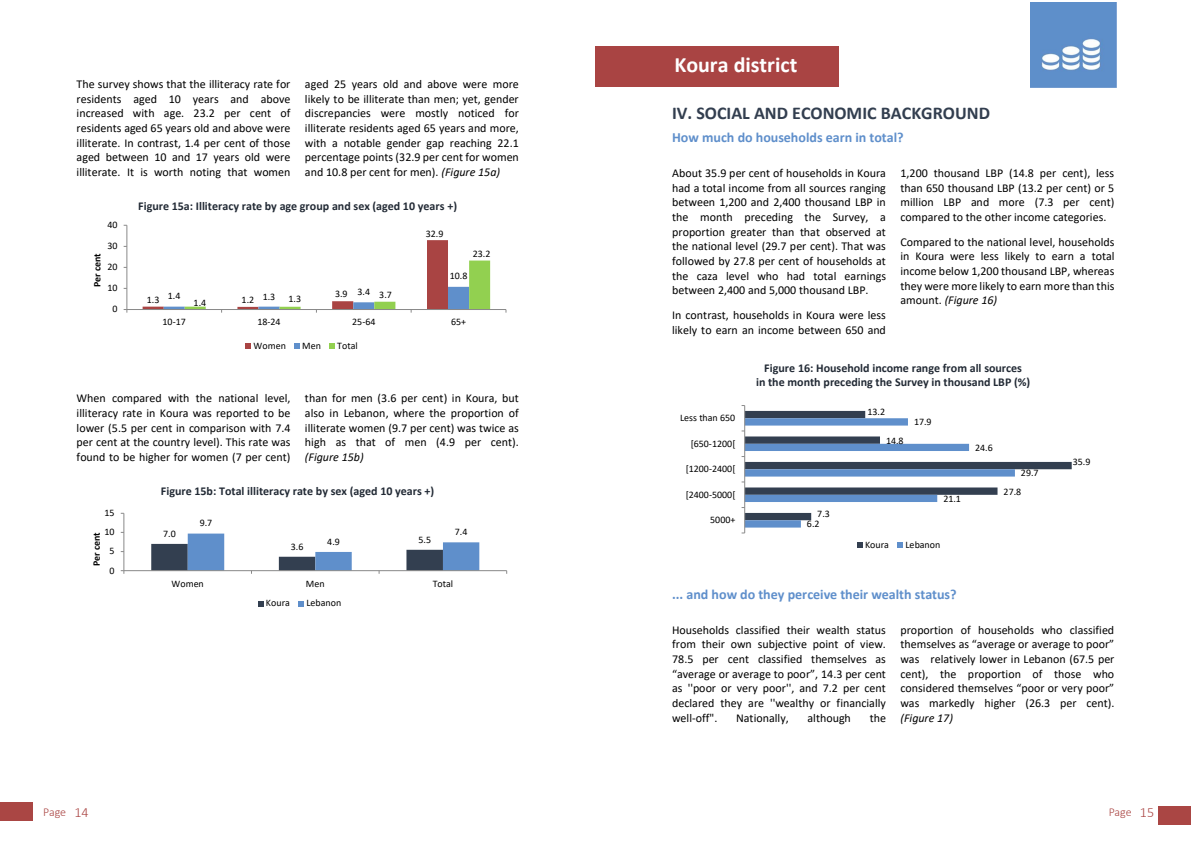
<style>
.page{position:relative;width:1191px;height:842px;background:#fff}
.page>*{position:absolute;margin:0;border:0;box-sizing:border-box;transform-origin:0 0}
.t1{font:700 22px "Calibri";color:#fff}
.t2{font:700 18px "Calibri";color:#323e4f}
.t3{font:700 14px "Calibri";color:#5f8fcb}
.t4{font:12px/14.6px "Calibri";color:#000;text-align:justify}
.t5{font:700 12px/14.5px "Calibri";color:#222a35;text-align:center}
.t6{font:italic 12px "Calibri";color:#000}
.t7{font:300 12px "Calibri";letter-spacing:-.005em;color:#aa4644}
.t8{font:10px "Calibri";color:#000}
.t9{font:700 10px "Calibri";color:#000}
.s1{font-style:italic}
.s2{font-size:14px}
</style>
<div class="page">
<div style="left:0;top:802px;width:33px;height:19px;background:#aa4644"></div>
<div style="left:1158px;top:806px;width:33px;height:19px;background:#aa4644"></div>
<hr style="left:124px;top:513px;width:1px;height:58px;background:#898989">
<hr style="left:124px;top:570px;width:383px;height:1px;background:#898989">
<svg style="left:121px;top:570px;width:4px;height:4px"></svg>
<svg style="left:151px;top:534px;width:328px;height:40px"></svg>
<svg style="left:258px;top:601px;width:5px;height:5px"></svg>
<svg style="left:298px;top:601px;width:6px;height:5px"></svg>
<hr style="left:127px;top:225px;width:1px;height:84px;background:#898989">
<hr style="left:127px;top:309px;width:379px;height:1px;background:#898989">
<svg style="left:143px;top:240px;width:347px;height:73px"></svg>
<svg style="left:246px;top:344px;width:5px;height:5px"></svg>
<svg style="left:294px;top:344px;width:6px;height:5px"></svg>
<svg style="left:329px;top:344px;width:6px;height:5px"></svg>
<div style="left:595px;top:46px;width:243px;height:41px;background:#a94443"></div>
<img style="left:1030px;top:2px;width:86px;height:85px">
<svg style="left:741px;top:405px;width:330px;height:129px"></svg>
<svg style="left:857px;top:542px;width:5px;height:6px"></svg>
<svg style="left:897px;top:542px;width:6px;height:6px"></svg>
<p class="t4" style="left:77px;top:76px;width:215px">The survey shows that the illiteracy rate for residents aged 10 years and above increased with age. 23.2 per cent of residents aged 65 years old and above were illiterate. In contrast, 1.4 per cent of those aged between 10 and 17 years old were illiterate. It is worth noting that women</p>
<p class="t4" style="left:305px;top:76px;width:215px">aged 25 years old and above were more likely to be illiterate than men; yet, gender discrepancies were mostly noticed for illiterate residents aged 65 years and more, with a notable gender gap reaching 22.1 percentage points (32.9 per cent for women and 10.8 per cent for men). <span class="s1">(Figure 15a)</span></p>
<p class="t5" style="left:138px;top:199px;width:320px">Figure 15a: Illiteracy rate by age group and sex (aged 10 years +)</p>
<p class="t8" style="left:107px;top:218px;width:12px">40</p>
<p class="t8" style="left:107px;top:239px;width:12px">30</p>
<p class="t9" style="left:90px;top:287px;width:36px;rotate:-90deg">Per cent</p>
<p class="t8" style="left:107px;top:260px;width:12px">20</p>
<p class="t8" style="left:107px;top:281px;width:12px">10</p>
<p class="t8" style="left:112px;top:302px;width:7px">0</p>
<p class="t8" style="left:426px;top:227px;width:19px">32.9</p>
<p class="t8" style="left:473px;top:247px;width:19px">23.2</p>
<p class="t8" style="left:450px;top:269px;width:19px">10.8</p>
<p class="t8" style="left:168px;top:289px;width:14px">1.4</p>
<p class="t8" style="left:263px;top:289px;width:14px">1.3</p>
<p class="t8" style="left:147px;top:292px;width:14px">1.3</p>
<p class="t8" style="left:242px;top:292px;width:14px">1.2</p>
<p class="t8" style="left:194px;top:295px;width:14px">1.4</p>
<p class="t8" style="left:288px;top:291px;width:14px">1.3</p>
<p class="t8" style="left:335px;top:287px;width:14px">3.9</p>
<p class="t8" style="left:357px;top:285px;width:14px">3.4</p>
<p class="t8" style="left:379px;top:287px;width:14px">3.7</p>
<p class="t8" style="left:162px;top:315px;width:25px">10-17</p>
<p class="t8" style="left:257px;top:315px;width:25px">18-24</p>
<p class="t8" style="left:352px;top:315px;width:25px">25-64</p>
<p class="t8" style="left:451px;top:315px;width:17px">65+</p>
<p class="t8" style="left:254px;top:339px;width:34px">Women</p>
<p class="t8" style="left:302px;top:339px;width:20px">Men</p>
<p class="t8" style="left:337px;top:339px;width:22px">Total</p>
<p class="t4" style="left:77px;top:391px;width:215px">When compared with the national level, illiteracy rate in Koura was reported to be lower (5.5 per cent in comparison with 7.4 per cent at the country level). This rate was found to be higher for women (7 per cent)</p>
<p class="t4" style="left:305px;top:391px;width:215px">than for men (3.6 per cent) in Koura, but also in Lebanon, where the proportion of illiterate women (9.7 per cent) was twice as high as that of men (4.9 per cent).</p>
<p class="t6" style="left:305px;top:449px;width:60px">(Figure 15b)</p>
<p class="t5" style="left:161px;top:484px;width:275px">Figure 15b: Total illiteracy rate by sex (aged 10 years +)</p>
<p class="t8" style="left:163px;top:526px;width:14px">7.0</p>
<p class="t8" style="left:291px;top:539px;width:14px">3.6</p>
<p class="t8" style="left:104px;top:506px;width:12px">15</p>
<p class="t8" style="left:200px;top:516px;width:14px">9.7</p>
<p class="t8" style="left:455px;top:525px;width:14px">7.4</p>
<p class="t8" style="left:104px;top:525px;width:12px">10</p>
<p class="t9" style="left:89px;top:566px;width:36px;rotate:-90deg">Per cent</p>
<p class="t8" style="left:418px;top:532px;width:14px">5.5</p>
<p class="t8" style="left:327px;top:534px;width:14px">4.9</p>
<p class="t8" style="left:110px;top:544px;width:7px">5</p>
<p class="t8" style="left:110px;top:563px;width:7px">0</p>
<p class="t8" style="left:171px;top:576px;width:34px">Women</p>
<p class="t8" style="left:306px;top:576px;width:20px">Men</p>
<p class="t8" style="left:433px;top:576px;width:22px">Total</p>
<p class="t8" style="left:266px;top:596px;width:25px">Koura</p>
<p class="t8" style="left:306px;top:596px;width:36px">Lebanon</p>
<h1 class="t1" style="left:674px;top:49px;width:124px">Koura district</h1>
<h2 class="t2" style="left:672px;top:100px;width:319px">IV. SOCIAL AND ECONOMIC BACKGROUND</h2>
<p class="t3" style="left:672px;top:128px;width:233px">How much do households earn in total?</p>
<p class="t4" style="left:672px;top:166px;width:215px">About 35.9 per cent of households in Koura had a total income from all sources ranging between 1,200 and 2,400 thousand LBP in the month preceding the Survey, a proportion greater than that observed at the national level (29.7 per cent). That was followed by 27.8 per cent of households at the caza level who had total earnings between 2,400 and 5,000 thousand LBP.</p>
<p class="t4" style="left:672px;top:307px;width:215px">In contrast, households in Koura were less likely to earn an income between 650 and</p>
<p class="t4" style="left:900px;top:166px;width:215px">1,200 thousand LBP (14.8 per cent), less than 650 thousand LBP (13.2 per cent) or 5 million LBP and more (7.3 per cent) compared to the other income categories.</p>
<p class="t4" style="left:900px;top:234px;width:216px">Compared to the national level, households in Koura were less likely to earn a total income below 1,200 thousand LBP, whereas they were more likely to earn more than this amount. <span class="s1">(Figure 16)</span></p>
<p class="t8" style="left:680px;top:411px;width:57px">Less than 650</p>
<p class="t8" style="left:690px;top:436px;width:46px">[650-1200[</p>
<p class="t8" style="left:685px;top:462px;width:51px">[1200-2400[</p>
<p class="t8" style="left:685px;top:487px;width:51px">[2400-5000[</p>
<p class="t8" style="left:710px;top:513px;width:27px">5000+</p>
<p class="t5" style="left:756px;top:360px;width:276px">Figure 16: Household income range from all sources<br>in the month preceding the Survey in thousand LBP (%)</p>
<p class="t8" style="left:817px;top:507px;width:14px">7.3</p>
<p class="t8" style="left:807px;top:517px;width:14px">6.2</p>
<p class="t8" style="left:867px;top:405px;width:19px">13.2</p>
<p class="t8" style="left:886px;top:433px;width:19px">14.8</p>
<p class="t8" style="left:914px;top:415px;width:19px">17.9</p>
<p class="t8" style="left:943px;top:492px;width:19px">21.1</p>
<p class="t8" style="left:975px;top:441px;width:19px">24.6</p>
<p class="t8" style="left:1021px;top:466px;width:19px">29.7</p>
<p class="t8" style="left:1003px;top:484px;width:19px">27.8</p>
<p class="t8" style="left:865px;top:538px;width:25px">Koura</p>
<p class="t8" style="left:905px;top:538px;width:36px">Lebanon</p>
<p class="t8" style="left:1072px;top:455px;width:19px">35.9</p>
<p class="t3" style="left:672px;top:584px;width:286px">... and how do they perceive their wealth status?</p>
<p class="t4" style="left:672px;top:622px;width:215px">Households classified their wealth status from their own subjective point of view.<br>78.5 per cent classified themselves as “average or average to poor”, 14.3 per cent as ''poor or very poor'', and 7.2 per cent declared they are ''wealthy or financially well-off".</p>
<p class="t4" style="left:900px;top:622px;width:215px">proportion of households who classified themselves as “average or average to poor” was relatively lower in Lebanon (67.5 per cent), the proportion of those who considered themselves “poor or very poor” was markedly higher (26.3 per cent).</p>
<p class="t6" style="left:900px;top:709px;width:54px">(Figure 17)</p>
<p class="t4" style="left:736px;top:710px;width:54px">Nationally,</p>
<p class="t4" style="left:807px;top:710px;width:45px">although</p>
<p class="t4" style="left:869px;top:710px;width:18px">the</p>
<p class="t7" style="left:43px;top:804px;width:47px">Page <span class="s2">14</span></p>
<p class="t7" style="left:1108px;top:804px;width:47px">Page <span class="s2">15</span></p>
</div>
